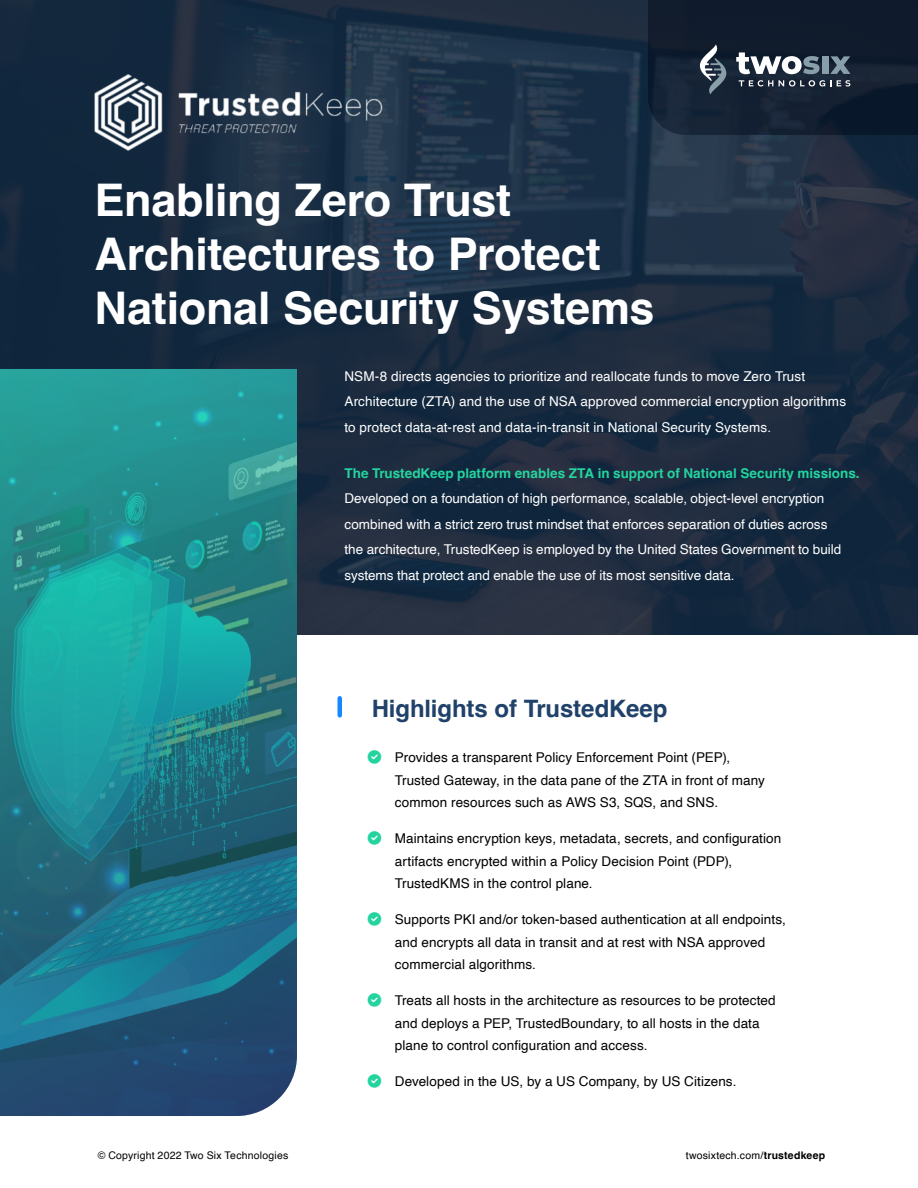
<style>
.page{position:relative;width:918px;height:1188px;background:#fff}
.page>*{position:absolute;margin:0;border:0;box-sizing:border-box;transform-origin:0 0}
.t1{font:700 45px/54px "Helvetica";letter-spacing:-.01em;color:#fff}
.t2{font:700 24px "Helvetica";letter-spacing:-.005em;color:#204169}
.t3{font:13.5px/22.5px "Helvetica";letter-spacing:.01em;color:#000}
.t4{font:13.5px/25.5px "Helvetica";color:#fff}
.t5{font:700 13.5px "Helvetica";color:#24d49f}
.t6{font:10.5px "Helvetica";letter-spacing:.02em;color:#000}
.s1{font-weight:700}
</style>
<div class="page">
<img style="left:0;top:0;width:918px;height:634px">
<img style="left:94px;top:74px;width:288px;height:76px">
<img style="left:0;top:369px;width:297px;height:747px">
<hr style="left:338px;top:698px;width:4px;height:17px;background:#1787ff">
<svg style="left:648px;top:0;width:270px;height:135px;background:#1b2839"></svg>
<h1 class="t1" style="left:94px;top:178px;width:562px">Enabling Zero Trust<br>Architectures to Protect<br>National Security Systems</h1>
<p class="t4" style="left:345px;top:364px;width:503px">NSM-8 directs agencies to prioritize and reallocate funds to move Zero Trust<br>Architecture (ZTA) and the use of NSA approved commercial encryption algorithms to protect data-at-rest and data-in-transit in National Security Systems.</p>
<p class="t5" style="left:345px;top:465px;width:517px">The TrustedKeep platform enables ZTA in support of National Security missions.</p>
<p class="t4" style="left:345px;top:486px;width:498px">Developed on a foundation of high performance, scalable, object-level encryption combined with a strict zero trust mindset that enforces separation of duties across the architecture, TrustedKeep is employed by the United States Government to build systems that protect and enable the use of its most sensitive data.</p>
<h2 class="t2" style="left:372px;top:694px;width:297px">Highlights of TrustedKeep</h2>
<p class="t3" style="left:395px;top:746px;width:372px">Provides a transparent Policy Enforcement Point (PEP),<br>Trusted Gateway, in the data pane of the ZTA in front of many common resources such as AWS S3, SQS, and SNS.</p>
<p class="t3" style="left:395px;top:827px;width:388px">Maintains encryption keys, metadata, secrets, and configuration artifacts encrypted within a Policy Decision Point (PDP),<br>TrustedKMS in the control plane.</p>
<p class="t3" style="left:395px;top:908px;width:393px">Supports PKI and/or token-based authentication at all endpoints, and encrypts all data in transit and at rest with NSA approved commercial algorithms.</p>
<p class="t3" style="left:395px;top:989px;width:382px">Treats all hosts in the architecture as resources to be protected and deploys a PEP, TrustedBoundary, to all hosts in the data plane to control configuration and access.</p>
<p class="t3" style="left:395px;top:1070px;width:343px">Developed in the US, by a US Company, by US Citizens.</p>
<p class="t6" style="left:98px;top:1147px;width:192px">© Copyright 2022 Two Six Technologies</p>
<p class="t6" style="left:686px;top:1147px;width:141px">twosixtech.com/<span class="s1">trustedkeep</span></p>
</div>
